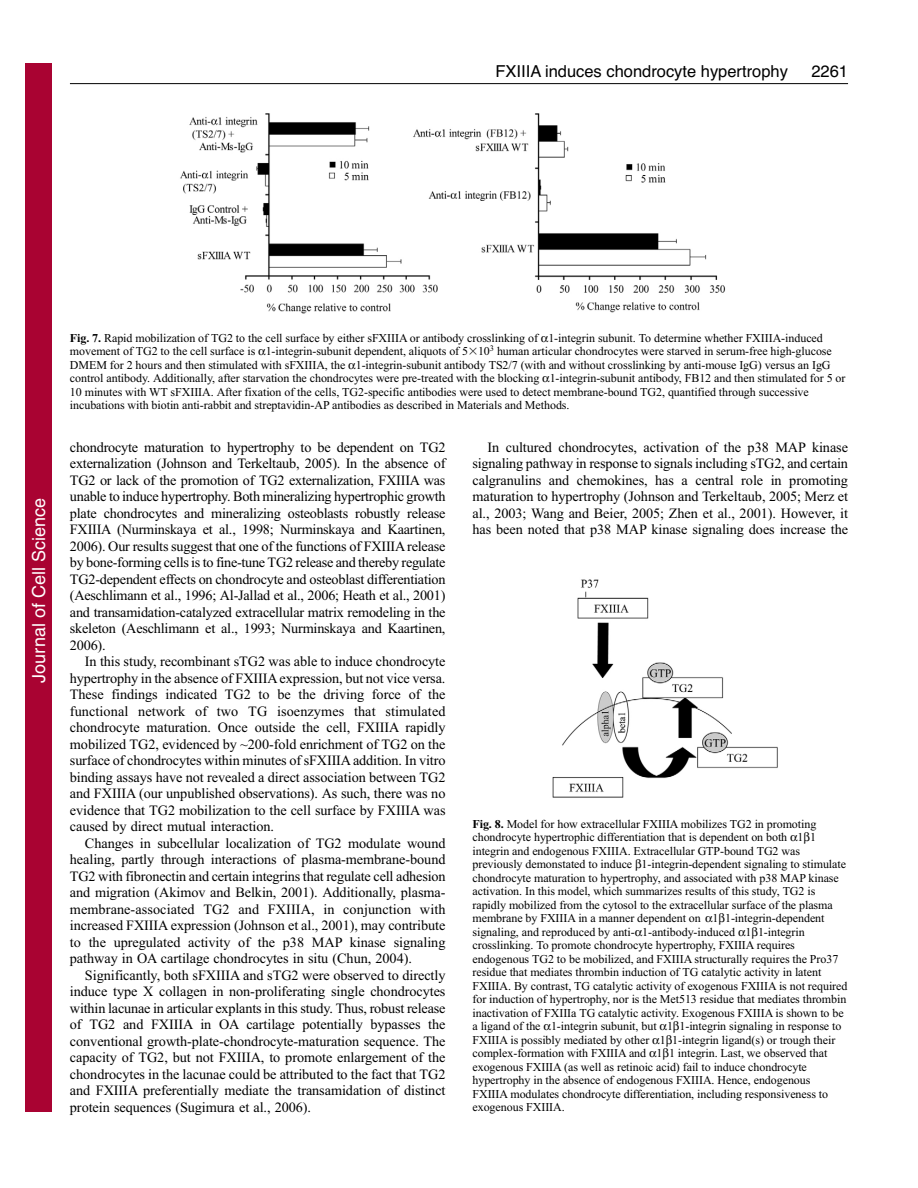
<style>
.page{position:relative;width:918px;height:1188px;background:#fff}
.page>*{position:absolute;margin:0;border:0;box-sizing:border-box;transform-origin:0 0}
.t1{font:18px "Helvetica";color:#fff}
.t2{font:16.5px "Helvetica";color:#000}
.t3{font:14.25px/16.5px "Times New Roman";letter-spacing:-.005em;color:#000;text-align:justify}
.t4{font:12px/13.5px "Times New Roman";letter-spacing:-.005em;color:#000}
.s1{font-weight:700}
.s2{font-family:"Mathematical Pi One"}
</style>
<div class="page">
<hr style="left:70px;top:83px;width:778px;height:1px;background:#000">
<img style="left:180px;top:113px;width:545px;height:201px">
<img style="left:552px;top:579px;width:226px;height:219px">
<div style="left:26px;top:64px;width:26px;height:1048px;background:#a90332"></div>
<p class="t2" style="left:496px;top:65px;width:294px">FXIIIA induces chondrocyte hypertrophy</p>
<p class="t2" style="left:811px;top:65px;width:38px">2261</p>
<p class="t1" style="left:28px;top:683px;width:186px;rotate:-90deg">Journal of Cell Science</p>
<p class="t4" style="left:70px;top:332px;width:777px"><span class="s1">Fig. 7.</span> Rapid mobilization of TG2 to the cell surface by either sFXIIIA or antibody crosslinking of 1-integrin subunit. To determine whether FXIIIA-induced movement of TG2 to the cell surface is 1-integrin-subunit dependent, aliquots of 5<span class="s2">-</span>10<sup>3</sup> human articular chondrocytes were starved in serum-free high-glucose DMEM for 2 hours and then stimulated with sFXIIIA, the 1-integrin-subunit antibody TS2/7 (with and without crosslinking by anti-mouse IgG) versus an IgG control antibody. Additionally, after starvation the chondrocytes were pre-treated with the blocking 1-integrin-subunit antibody, FB12 and then stimulated for 5 or 10 minutes with WT sFXIIIA. After fixation of the cells, TG2-specific antibodies were used to detect membrane-bound TG2, quantified through successive incubations with biotin anti-rabbit and streptavidin-AP antibodies as described in Materials and Methods.</p>
<p class="t3" style="left:70px;top:440px;width:377px">chondrocyte maturation to hypertrophy to be dependent on TG2 externalization (Johnson and Terkeltaub, 2005). In the absence of TG2 or lack of the promotion of TG2 externalization, FXIIIA was unable to induce hypertrophy. Both mineralizing hypertrophic growth plate chondrocytes and mineralizing osteoblasts robustly release FXIIIA (Nurminskaya et al., 1998; Nurminskaya and Kaartinen, 2006). Our results suggest that one of the functions of FXIIIA release by bone-forming cells is to fine-tune TG2 release and thereby regulate TG2-dependent effects on chondrocyte and osteoblast differentiation (Aeschlimann et al., 1996; Al-Jallad et al., 2006; Heath et al., 2001) and transamidation-catalyzed extracellular matrix remodeling in the skeleton (Aeschlimann et al., 1993; Nurminskaya and Kaartinen, 2006).</p>
<p class="t3" style="left:70px;top:654px;width:377px;text-indent:15px">In this study, recombinant sTG2 was able to induce chondrocyte hypertrophy in the absence of FXIIIA expression, but not vice versa.<br>These findings indicated TG2 to be the driving force of the functional network of two TG isoenzymes that stimulated chondrocyte maturation. Once outside the cell, FXIIIA rapidly mobilized TG2, evidenced by ~200-fold enrichment of TG2 on the surface of chondrocytes within minutes of sFXIIIA addition. In vitro binding assays have not revealed a direct association between TG2 and FXIIIA (our unpublished observations). As such, there was no evidence that TG2 mobilization to the cell surface by FXIIIA was caused by direct mutual interaction.</p>
<p class="t3" style="left:70px;top:836px;width:377px;text-indent:15px">Changes in subcellular localization of TG2 modulate wound healing, partly through interactions of plasma-membrane-bound TG2 with fibronectin and certain integrins that regulate cell adhesion and migration (Akimov and Belkin, 2001). Additionally, plasma&shy;membrane-associated TG2 and FXIIIA, in conjunction with increased FXIIIA expression (Johnson et al., 2001), may contribute to the upregulated activity of the p38 MAP kinase signaling pathway in OA cartilage chondrocytes in situ (Chun, 2004).</p>
<p class="t3" style="left:70px;top:968px;width:377px;text-indent:15px">Significantly, both sFXIIIA and sTG2 were observed to directly induce type X collagen in non-proliferating single chondrocytes within lacunae in articular explants in this study. Thus, robust release of TG2 and FXIIIA in OA cartilage potentially bypasses the conventional growth-plate-chondrocyte-maturation sequence. The capacity of TG2, but not FXIIIA, to promote enlargement of the chondrocytes in the lacunae could be attributed to the fact that TG2 and FXIIIA preferentially mediate the transamidation of distinct protein sequences (Sugimura et al., 2006).</p>
<p class="t3" style="left:472px;top:440px;width:377px;text-indent:15px">In cultured chondrocytes, activation of the p38 MAP kinase signaling pathway in response to signals including sTG2, and certain calgranulins and chemokines, has a central role in promoting maturation to hypertrophy (Johnson and Terkeltaub, 2005; Merz et al., 2003; Wang and Beier, 2005; Zhen et al., 2001). However, it has been noted that p38 MAP kinase signaling does increase the</p>
<p class="t4" style="left:472px;top:818px;width:377px"><span class="s1">Fig. 8.</span> Model for how extracellular FXIIIA mobilizes TG2 in promoting chondrocyte hypertrophic differentiation that is dependent on both 1 1 integrin and endogenous FXIIIA. Extracellular GTP-bound TG2 was previously demonstated to induce 1-integrin-dependent signaling to stimulate chondrocyte maturation to hypertrophy, and associated with p38 MAP kinase activation. In this model, which summarizes results of this study, TG2 is rapidly mobilized from the cytosol to the extracellular surface of the plasma membrane by FXIIIA in a manner dependent on 1 1-integrin-dependent signaling, and reproduced by anti- 1-antibody-induced 1 1-integrin crosslinking. To promote chondrocyte hypertrophy, FXIIIA requires endogenous TG2 to be mobilized, and FXIIIA structurally requires the Pro37 residue that mediates thrombin induction of TG catalytic activity in latent FXIIIA. By contrast, TG catalytic activity of exogenous FXIIIA is not required for induction of hypertrophy, nor is the Met513 residue that mediates thrombin inactivation of FXIIIa TG catalytic activity. Exogenous FXIIIA is shown to be a ligand of the 1-integrin subunit, but 1 1-integrin signaling in response to FXIIIA is possibly mediated by other 1 1-integrin ligand(s) or trough their complex-formation with FXIIIA and 1 1 integrin. Last, we observed that exogenous FXIIIA (as well as retinoic acid) fail to induce chondrocyte hypertrophy in the absence of endogenous FXIIIA. Hence, endogenous FXIIIA modulates chondrocyte differentiation, including responsiveness to exogenous FXIIIA.</p>
</div>
